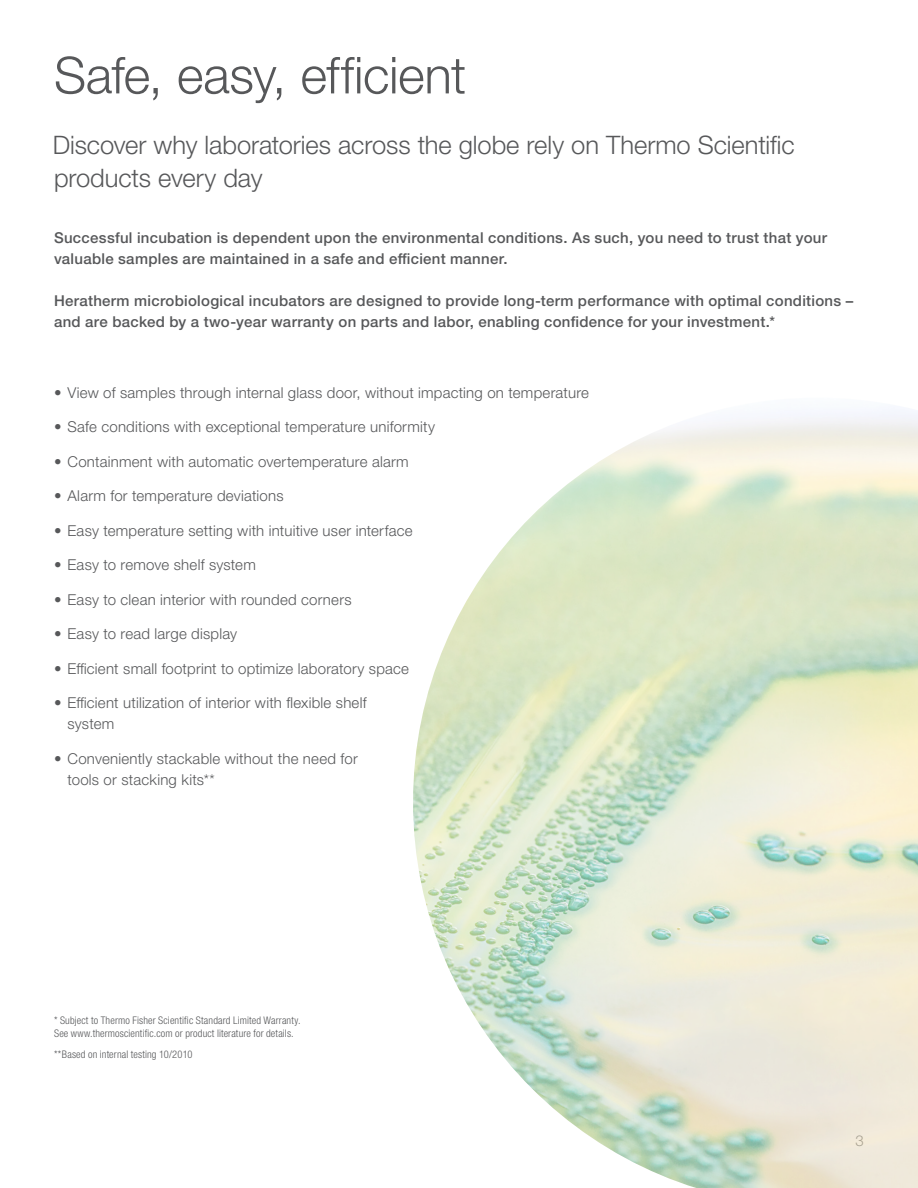
<style>
.page{position:relative;width:918px;height:1188px;background:#fff}
.page>*{position:absolute;margin:0;border:0;box-sizing:border-box;transform-origin:0 0}
.Headline{font:300 51px "Helvetica Neue LTW1 G";letter-spacing:-.01em;color:#57585a}
.Subject_Header{font:300 25.5px/33px "Helvetica Neue LTW1 G";letter-spacing:-.005em;color:#57585a}
.t1{font:300 15px/21px "Helvetica Neue LTW1 G";letter-spacing:.015em;color:#57585a}
.Content_Subhead{font:500 15px/21px "Helvetica Neue LTW1 G";letter-spacing:.02em;color:#57585a}
.Table_footnote{font:300 condensed 10.5px/13.5px "Helvetica Neue LTW1 G";letter-spacing:.015em;color:#57585a}
</style>
<div class="page">
<img style="left:413px;top:410px;width:505px;height:778px">
<p class="Headline" style="left:54px;top:44px;width:414px">Safe, easy, efficient</p>
<p class="Subject_Header" style="left:53px;top:129px;width:743px">Discover why laboratories across the globe rely on Thermo Scientific products every day</p>
<p class="Content_Subhead" style="left:54px;top:227px;width:775px">Successful incubation is dependent upon the environmental conditions. As such, you need to trust that your valuable samples are maintained in a safe and efficient manner.</p>
<p class="Content_Subhead" style="left:54px;top:290px;width:801px">Heratherm microbiological incubators are designed to provide long-term performance with optimal conditions – and are backed by a two-year warranty on parts and labor, enabling confidence for your investment.*</p>
<p class="t1" style="left:54px;top:382px;width:536px">• View of samples through internal glass door, without impacting on temperature</p>
<p class="t1" style="left:54px;top:416px;width:383px">• Safe conditions with exceptional temperature uniformity</p>
<p class="t1" style="left:54px;top:451px;width:356px">• Containment with automatic overtemperature alarm</p>
<p class="t1" style="left:54px;top:485px;width:231px">• Alarm for temperature deviations</p>
<p class="t1" style="left:54px;top:520px;width:360px">• Easy temperature setting with intuitive user interface</p>
<p class="t1" style="left:54px;top:554px;width:203px">• Easy to remove shelf system</p>
<p class="t1" style="left:54px;top:589px;width:299px">• Easy to clean interior with rounded corners</p>
<p class="t1" style="left:54px;top:623px;width:185px">• Easy to read large display</p>
<p class="t1" style="left:54px;top:658px;width:357px">• Efficient small footprint to optimize laboratory space</p>
<p class="t1" style="left:68px;top:692px;width:301px;text-indent:-14px">• Efficient utilization of interior with flexible shelf system</p>
<p class="t1" style="left:68px;top:748px;width:292px;text-indent:-14px">• Conveniently stackable without the need for tools or stacking kits**</p>
<p class="Table_footnote" style="left:54px;top:1013px;width:248px">* Subject to Thermo Fisher Scientific Standard Limited Warranty.<br>See www.thermoscientific.com or product literature for details.</p>
<p class="Table_footnote" style="left:54px;top:1047px;width:140px">**Based on internal testing 10/2010</p>
<p class="t1" style="left:856px;top:1130px;width:10px">3</p>
</div>
